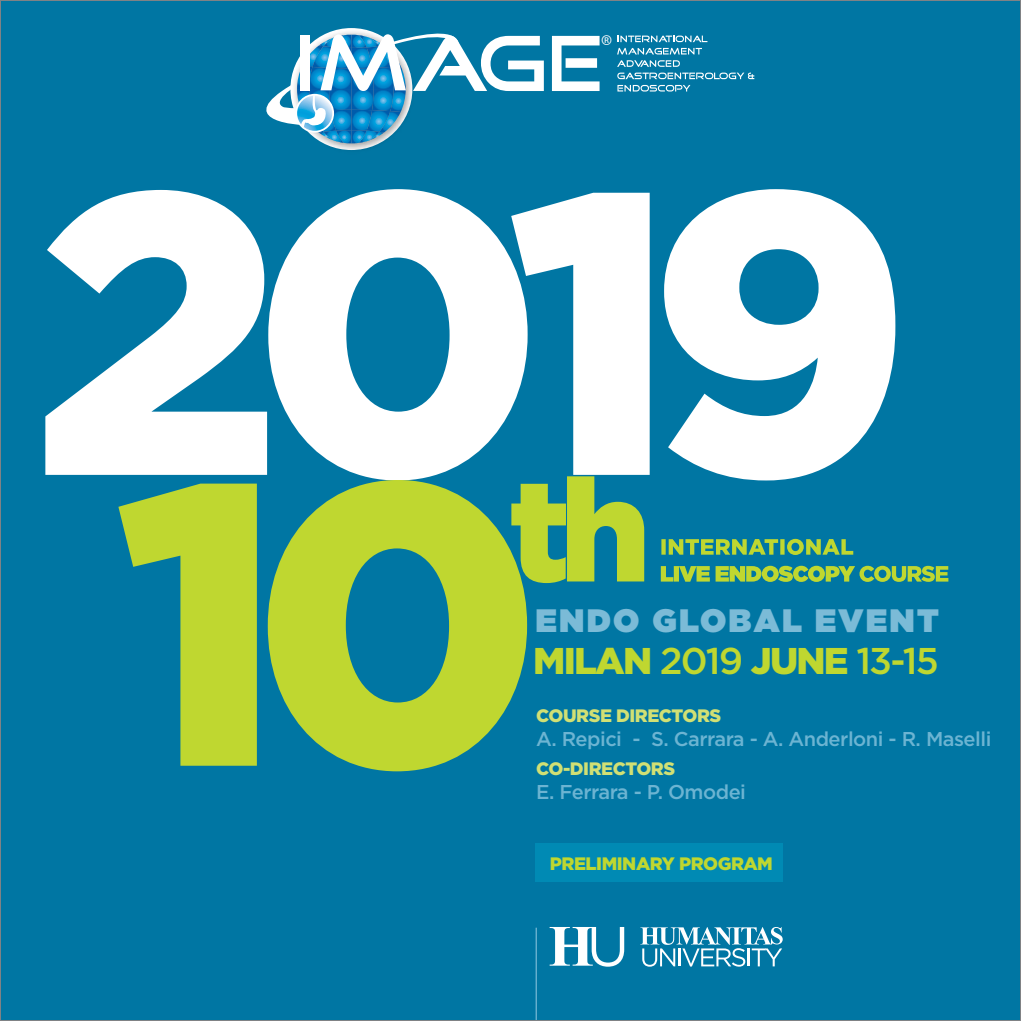
<style>
.page{position:relative;width:1021px;height:1021px;background:#fff}
.page>*{position:absolute;margin:0;border:0;box-sizing:border-box;transform-origin:0 0}
.t1{font:900 144px "Gotham";color:#bfd730}
.t2{font:900 37.2px "Gotham";letter-spacing:-.05em;color:#bfd730}
.t3{font:900 32.4px "Gotham";letter-spacing:.07em;color:#7bbbd7}
.t4{font:21.6px "Myriad";color:#fff}
.t5{font:500 20px "Gotham";letter-spacing:-.025em;color:#6cb4d2}
.t6{font:900 18px "Gotham";letter-spacing:-.025em;color:#d1e074}
.t7{font:900 18px "Gotham";letter-spacing:-.025em;color:#bfd730}
.s1{font-weight:500}
</style>
<div class="page">
<div style="left:0;top:0;width:1020px;height:1020px;background:#0076a3"></div>
<hr style="left:535px;top:927px;width:2px;height:93px;background:#7bbbd7">
<svg style="left:45px;top:189px;width:850px;height:291px;fill:#fff"></svg>
<div style="left:276px;top:14px;width:152px;height:152px;border:9px solid #0076a3;border-radius:50%"></div>
<img style="left:299px;top:144px;width:106px;height:12px">
<svg style="left:617px;top:36px;width:90px;height:6px"></svg>
<svg style="left:617px;top:48px;width:85px;height:19px"></svg>
<svg style="left:617px;top:73px;width:137px;height:6px"></svg>
<svg style="left:617px;top:85px;width:73px;height:7px"></svg>
<svg style="left:552px;top:36px;width:47px;height:55px"></svg>
<svg style="left:266px;top:25px;width:278px;height:119px"></svg>
<svg style="left:118px;top:483px;width:139px;height:282px"></svg>
<svg style="left:268px;top:480px;width:259px;height:291px;fill:#bfd730"></svg>
<div style="left:535px;top:843px;width:248px;height:38px;background:#008ab4"></div>
<svg style="left:640px;top:927px;width:142px;height:39px"></svg>
<svg style="left:549px;top:927px;width:75px;height:39px"></svg>
<svg style="left:660px;top:565px;width:288px;height:17px"></svg>
<svg style="left:661px;top:539px;width:192px;height:16px"></svg>
<p class="t4" style="left:601px;top:32px;width:13px">®</p>
<h1 class="t1" style="left:508px;top:431px;width:144px">TH</h1>
<h3 class="t3" style="left:535px;top:597px;width:405px">ENDO GLOBAL EVENT</h3>
<h2 class="t2" style="left:533px;top:635px;width:407px">MILAN <span class="s1">2019</span> JUNE <span class="s1">13-15</span></h2>
<p class="t6" style="left:536px;top:703px;width:187px">COURSE DIRECTORS</p>
<p class="t5" style="left:536px;top:725px;width:456px">A. Repici - S. Carrara - A. Anderloni - R. Maselli</p>
<p class="t6" style="left:536px;top:756px;width:140px">CO-DIRECTORS</p>
<p class="t5" style="left:536px;top:779px;width:211px">E. Ferrara - P. Omodei</p>
<p class="t7" style="left:550px;top:850px;width:222px">PRELIMINARY PROGRAM</p>
</div>
